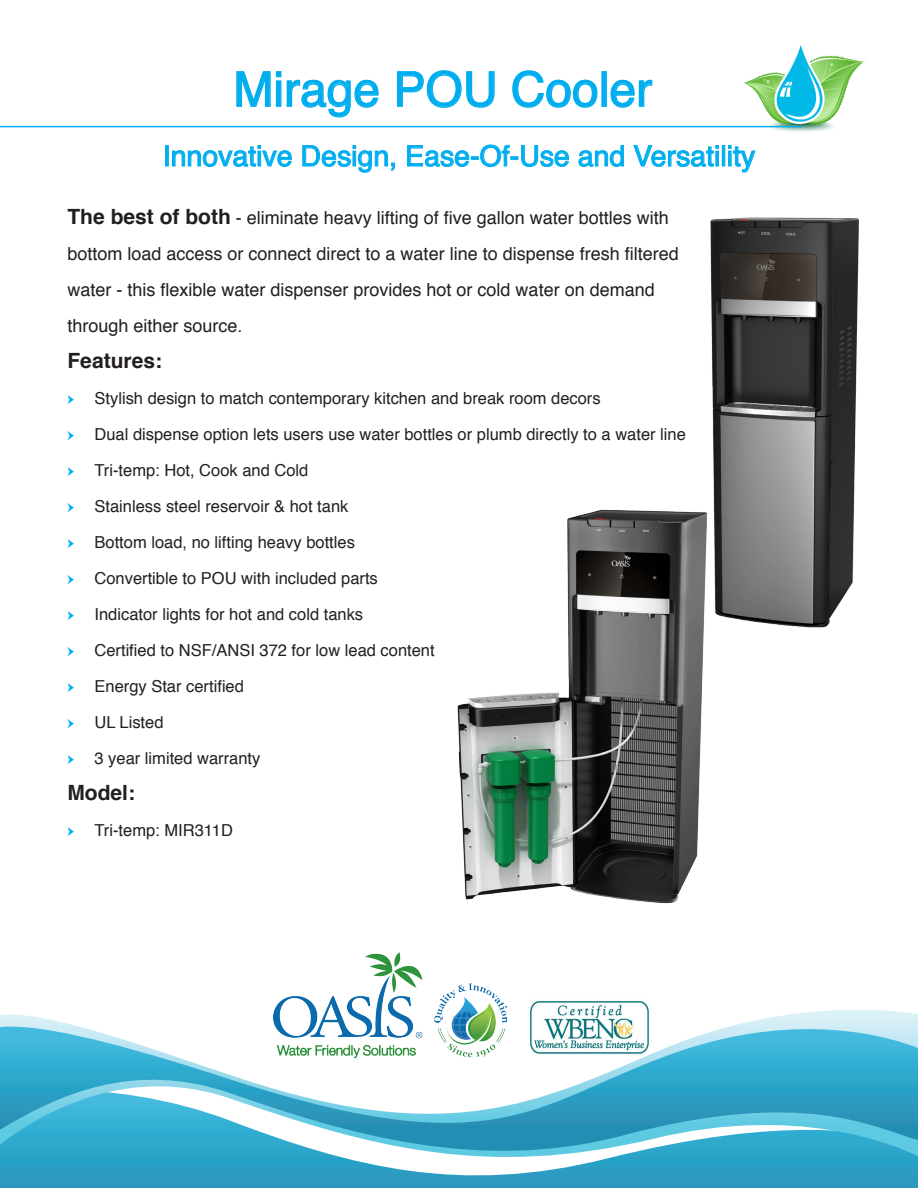
<style>
.page{position:relative;width:918px;height:1188px;background:#fff}
.page>*{position:absolute;margin:0;border:0;box-sizing:border-box;transform-origin:0 0}
.t1{font:48px "Helvetica";color:#00aeef}
.t2{font:28.5px "Helvetica";color:#00aeef}
.t3{font:700 21px "Helvetica";color:#231f20}
.t4{font:18px/36px "Helvetica";color:#231f20}
.t5{font:16.5px "Helvetica";color:#231f20}
.s1{font-weight:700;font-size:21px}
.s2{font-family:"Minion Pro";color:#00aeef}
</style>
<div class="page">
<svg style="left:236px;top:71px;width:143px;height:47px"></svg>
<svg style="left:397px;top:70px;width:98px;height:38px"></svg>
<svg style="left:512px;top:70px;width:86px;height:38px"></svg>
<div style="left:601px;top:71px;width:6px;height:36px;border:1px solid #00aeef"></div>
<svg style="left:610px;top:80px;width:43px;height:28px"></svg>
<img style="left:742px;top:45px;width:123px;height:87px">
<hr style="left:0;top:126px;width:801px;height:1px;background:#00aeef">
<img style="left:275px;top:968px;width:232px;height:41px">
<div style="left:165px;top:145px;width:4px;height:21px;border:1px solid #00aeef"></div>
<svg style="left:172px;top:145px;width:120px;height:22px"></svg>
<svg style="left:302px;top:145px;width:94px;height:28px"></svg>
<svg style="left:407px;top:144px;width:162px;height:23px"></svg>
<svg style="left:578px;top:145px;width:46px;height:22px"></svg>
<svg style="left:633px;top:145px;width:86px;height:22px"></svg>
<div style="left:722px;top:145px;width:3px;height:21px;border:1px solid #00aeef"></div>
<svg style="left:728px;top:145px;width:28px;height:28px"></svg>
<img style="left:530px;top:1000px;width:119px;height:9px">
<img style="left:365px;top:509px;width:339px;height:459px">
<img style="left:681px;top:217px;width:178px;height:419px">
<div style="left:0;top:1179px;width:918px;height:9px;background:#2e98bd"></div>
<svg style="left:0;top:1009px;width:918px;height:170px"></svg>
<svg style="left:0;top:1010px;width:918px;height:164px"></svg>
<p class="t1" style="left:233px;top:52px;width:420px">Mirage POU Cooler</p>
<p class="t2" style="left:163px;top:134px;width:594px">Innovative Design, Ease-Of-Use and Versatility</p>
<p class="t4" style="left:68px;top:200px;width:613px"><span class="s1">The best of both</span> - eliminate heavy lifting of five gallon water bottles with bottom load access or connect direct to a water line to dispense fresh filtered water - this flexible water dispenser provides hot or cold water on demand through either source.</p>
<p class="t3" style="left:68px;top:344px;width:96px">Features:</p>
<p class="t5" style="left:68px;top:386px;width:535px"><span class="s2">ӹ</span> Stylish design to match contemporary kitchen and break room decors</p>
<p class="t5" style="left:68px;top:422px;width:620px"><span class="s2">ӹ</span> Dual dispense option lets users use water bottles or plumb directly to a water line</p>
<p class="t5" style="left:68px;top:458px;width:242px"><span class="s2">ӹ</span> Tri-temp: Hot, Cook and Cold</p>
<p class="t5" style="left:68px;top:494px;width:283px"><span class="s2">ӹ</span> Stainless steel reservoir &amp; hot tank</p>
<p class="t5" style="left:68px;top:530px;width:289px"><span class="s2">ӹ</span> Bottom load, no lifting heavy bottles</p>
<p class="t5" style="left:68px;top:566px;width:312px"><span class="s2">ӹ</span> Convertible to POU with included parts</p>
<p class="t5" style="left:68px;top:602px;width:297px"><span class="s2">ӹ</span> Indicator lights for hot and cold tanks</p>
<p class="t5" style="left:68px;top:638px;width:369px"><span class="s2">ӹ</span> Certified to NSF/ANSI 372 for low lead content</p>
<p class="t5" style="left:68px;top:674px;width:178px"><span class="s2">ӹ</span> Energy Star certified</p>
<p class="t5" style="left:68px;top:710px;width:98px"><span class="s2">ӹ</span> UL Listed</p>
<p class="t5" style="left:68px;top:746px;width:194px"><span class="s2">ӹ</span> 3 year limited warranty</p>
<p class="t3" style="left:68px;top:776px;width:69px">Model:</p>
<p class="t5" style="left:68px;top:818px;width:167px"><span class="s2">ӹ</span> Tri-temp: MIR311D</p>
</div>
